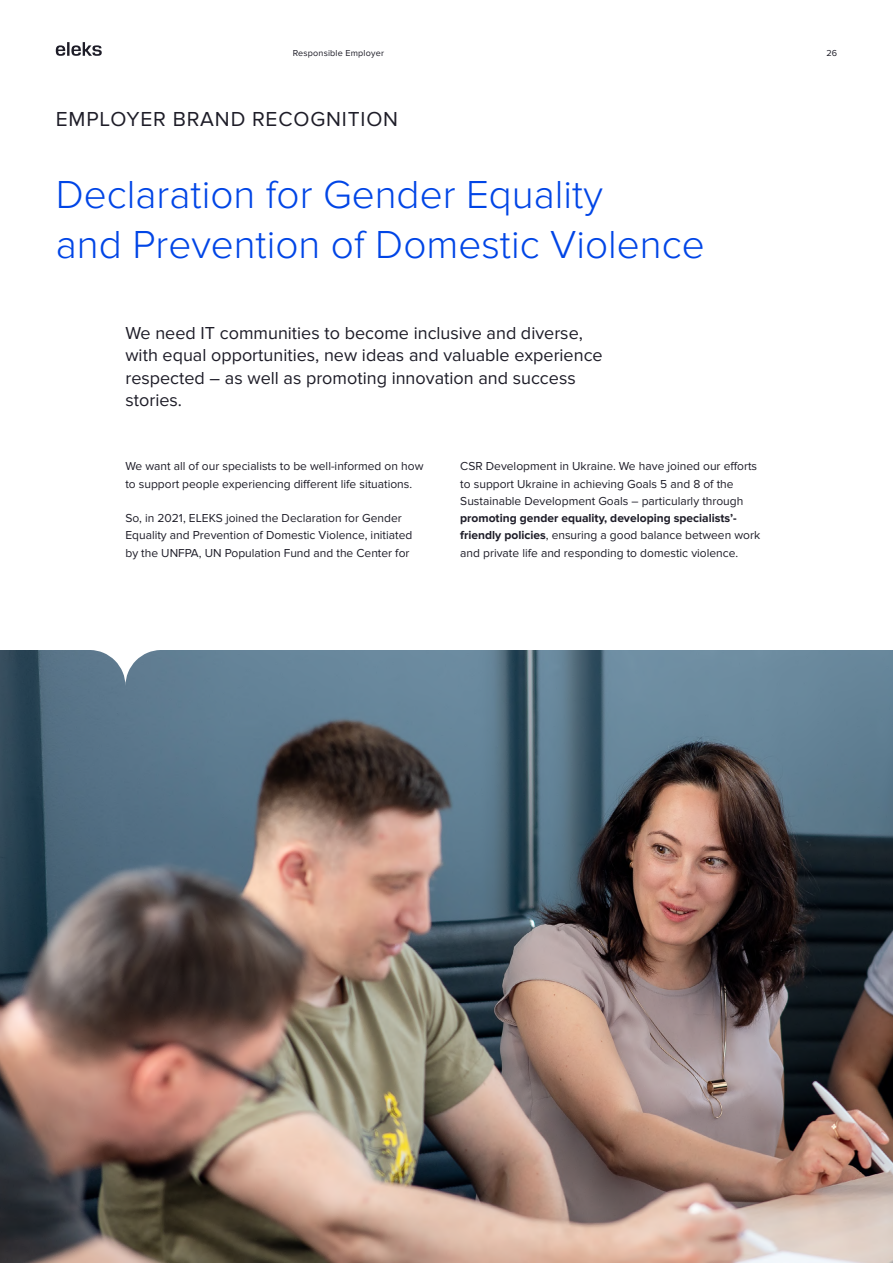
<style>
.page{position:relative;width:893px;height:1263px;background:#fff}
.page>*{position:absolute;margin:0;border:0;box-sizing:border-box;transform-origin:0 0}
.title_27{font:300 40.5px/49.5px "Proxima Nova";color:#0045e6}
.big_subtitle{font:21px "Proxima Nova";letter-spacing:.04em;color:#1e1d28}
.intro_text{font:18px/22.5px "Proxima Nova";color:#1e1d28}
.main_text{font:12px/17.2px "Proxima Nova";color:#1e1d28}
.t1{font:9px "Proxima Nova";letter-spacing:.02em;color:#1e1d28}
.s1{font-weight:700}
</style>
<div class="page">
<svg style="left:56px;top:42px;width:46px;height:14px"></svg>
<img style="left:0;top:650px;width:893px;height:613px">
<svg style="left:90px;top:650px;width:70px;height:36px"></svg>
<p class="t1" style="left:293px;top:48px;width:93px">Responsible Employer</p>
<p class="big_subtitle" style="left:56px;top:107px;width:344px">EMPLOYER BRAND RECOGNITION</p>
<p class="title_27" style="left:56px;top:171px;width:650px">Declaration for Gender Equality<br>and Prevention of Domestic Violence</p>
<p class="intro_text" style="left:125px;top:322px;width:479px">We need IT communities to become inclusive and diverse, with equal opportunities, new ideas and valuable experience respected – as well as promoting innovation and success stories.</p>
<p class="main_text" style="left:125px;top:458px;width:300px">We want all of our specialists to be well-informed on how to support people experiencing different life situations.</p>
<p class="main_text" style="left:125px;top:510px;width:288px">So, in 2021, ELEKS joined the Declaration for Gender<br>Equality and Prevention of Domestic Violence, initiated by the UNFPA, UN Population Fund and the Center for</p>
<p class="main_text" style="left:460px;top:458px;width:301px">CSR Development in Ukraine. We have joined our efforts to support Ukraine in achieving Goals 5 and 8 of the Sustainable Development Goals – particularly through <span class="s1">promoting gender equality, developing specialists’- friendly policies</span>, ensuring a good balance between work and private life and responding to domestic violence.</p>
<p class="t1" style="left:826px;top:48px;width:12px">26</p>
</div>
